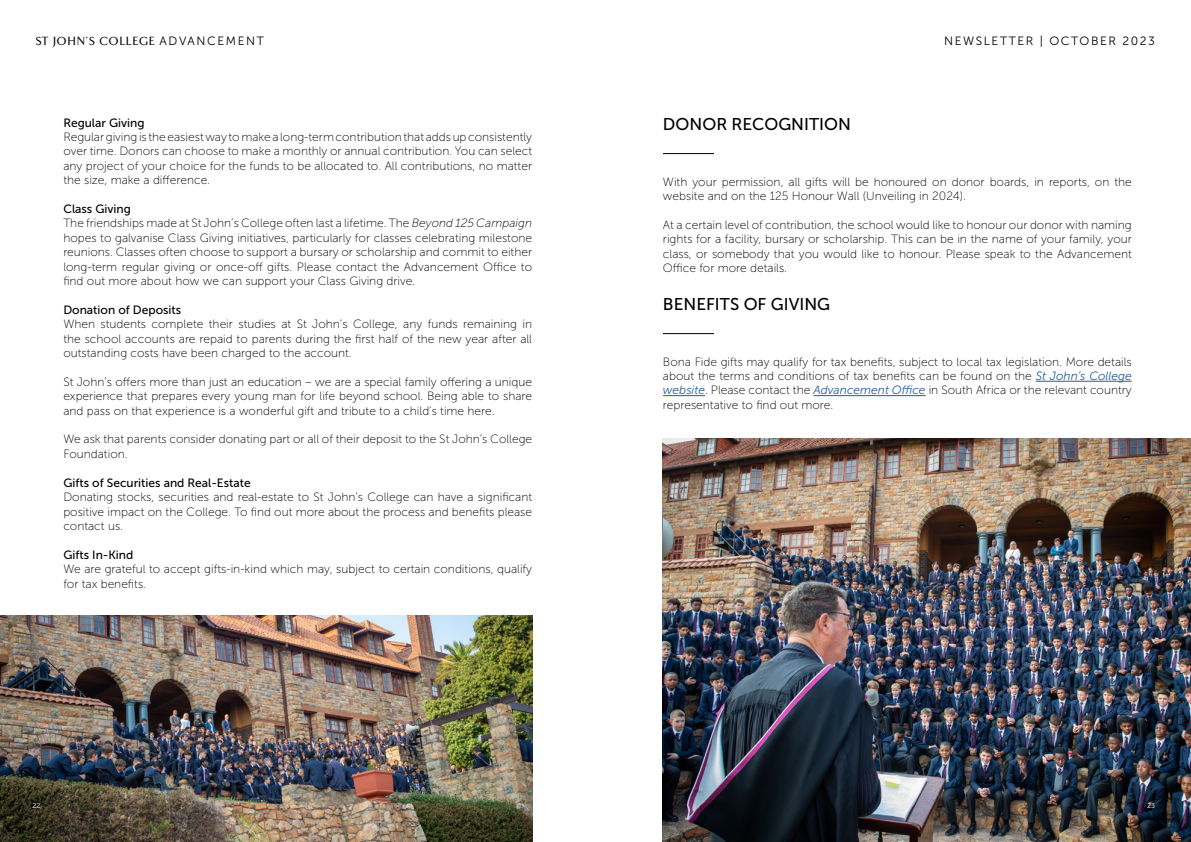
<style>
.page{position:relative;width:1191px;height:842px;background:#fff}
.page>*{position:absolute;margin:0;border:0;box-sizing:border-box;transform-origin:0 0}
.t1{font:17px "Museo Sans 500";color:#000}
.t2{font:12px/14.4px "Museo Sans 100";color:#000;text-align:justify}
.t3{font:12px "Museo Sans 500";color:#000}
.t4{font:500 12px "TF Arrow";letter-spacing:.1em;color:#000}
.t5{font:12px "Museo Sans 300";letter-spacing:.13em;color:#000}
.t6{font:7px "Museo Sans 300";color:#fff}
.s1{font-family:"Museo Sans 300";font-weight:400}
.s2{font-style:italic}
.s3{font-family:"Museo Sans 300";font-style:italic;color:#215e9e}
</style>
<div class="page">
<img style="left:0;top:615px;width:532px;height:227px">
<img style="left:663px;top:439px;width:528px;height:403px">
<hr style="left:1035px;top:381px;width:96px;height:1px;background:#215e9e">
<hr style="left:663px;top:395px;width:42px;height:1px;background:#215e9e">
<hr style="left:813px;top:395px;width:112px;height:1px;background:#215e9e">
<hr style="left:663px;top:153px;width:51px;height:1px;background:#000">
<hr style="left:663px;top:333px;width:51px;height:1px;background:#000">
<p class="t4" style="left:36px;top:35px;width:229px">ST JOHN’S COLLEGE <span class="s1">ADVANCEMENT</span></p>
<p class="t5" style="left:944px;top:34px;width:212px">NEWSLETTER | OCTOBER 2023</p>
<p class="t3" style="left:63px;top:116px;width:83px">Regular Giving</p>
<p class="t2" style="left:63px;top:130px;width:470px">Regular giving is the easiest way to make a long-term contribution that adds up consistently over time. Donors can choose to make a monthly or annual contribution. You can select any project of your choice for the funds to be allocated to. All contributions, no matter the size, make a difference.</p>
<p class="t3" style="left:63px;top:202px;width:69px">Class Giving</p>
<p class="t2" style="left:63px;top:216px;width:470px">The friendships made at St John’s College often last a lifetime. The <span class="s2">Beyond 125 Campaign </span>hopes to galvanise Class Giving initiatives, particularly for classes celebrating milestone reunions. Classes often choose to support a bursary or scholarship and commit to either long-term regular giving or once-off gifts. Please contact the Advancement Office to find out more about how we can support your Class Giving drive.</p>
<p class="t3" style="left:63px;top:303px;width:119px">Donation of Deposits</p>
<p class="t2" style="left:63px;top:317px;width:470px">When students complete their studies at St John’s College, any funds remaining in the school accounts are repaid to parents during the first half of the new year after all outstanding costs have been charged to the account.</p>
<p class="t2" style="left:63px;top:375px;width:470px">St John’s offers more than just an education – we are a special family offering a unique experience that prepares every young man for life beyond school. Being able to share and pass on that experience is a wonderful gift and tribute to a child’s time here.</p>
<p class="t2" style="left:63px;top:432px;width:470px">We ask that parents consider donating part or all of their deposit to the St John’s College<br>Foundation.</p>
<p class="t3" style="left:63px;top:476px;width:189px">Gifts of Securities and Real-Estate</p>
<p class="t2" style="left:63px;top:490px;width:470px">Donating stocks, securities and real-estate to St John’s College can have a significant positive impact on the College. To find out more about the process and benefits please contact us.</p>
<p class="t3" style="left:63px;top:548px;width:72px">Gifts In-Kind</p>
<p class="t2" style="left:63px;top:562px;width:470px">We are grateful to accept gifts-in-kind which may, subject to certain conditions, qualify for tax benefits.</p>
<h1 class="t1" style="left:663px;top:115px;width:189px">DONOR RECOGNITION</h1>
<p class="t2" style="left:663px;top:174px;width:470px">With your permission, all gifts will be honoured on donor boards, in reports, on the website and on the 125 Honour Wall (Unveiling in 2024).</p>
<p class="t2" style="left:663px;top:218px;width:470px">At a certain level of contribution, the school would like to honour our donor with naming rights for a facility, bursary or scholarship. This can be in the name of your family, your class, or somebody that you would like to honour. Please speak to the Advancement Office for more details.</p>
<h1 class="t1" style="left:663px;top:295px;width:169px">BENEFITS OF GIVING</h1>
<p class="t2" style="left:663px;top:354px;width:470px">Bona Fide gifts may qualify for tax benefits, subject to local tax legislation. More details about the terms and conditions of tax benefits can be found on the <span class="s3">St John’s College website</span>. Please contact the <span class="s3">Advancement Office</span> in South Africa or the relevant country representative to find out more.</p>
<p class="t6" style="left:32px;top:802px;width:9px">22</p>
<p class="t6" style="left:1147px;top:802px;width:9px">23</p>
</div>
